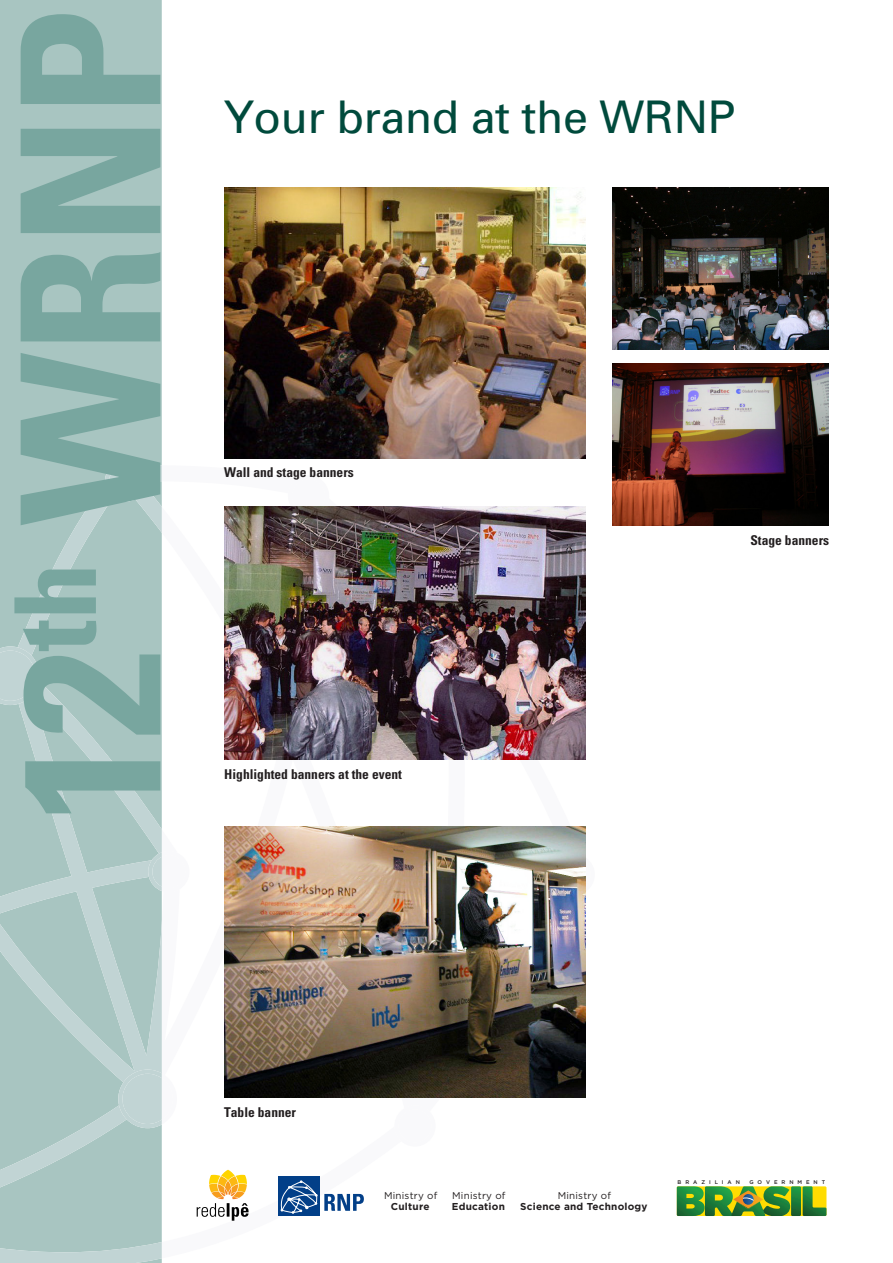
<style>
.page{position:relative;width:893px;height:1263px;background:#fff}
.page>*{position:absolute;margin:0;border:0;box-sizing:border-box;transform-origin:0 0}
.t1{font:condensed 193.5px "Univers 67 Bold";color:#78a69f}
.t2{font:45px "Univers 55";letter-spacing:-.01em;color:#004a3c}
.t3{font:condensed 13.5px "Univers 67 Bold";color:#231f20}
.t4{font:700 10.05px "Gotham";letter-spacing:.02em;color:#231f20}
.t5{font:9.9px "Gotham";letter-spacing:.02em;color:#231f20}
.t6{font:500 5.4px "Gotham";letter-spacing:.735em;color:#231f20}
</style>
<div class="page">
<div style="left:0;top:0;width:162px;height:480px;background:#a8c5c1"></div>
<svg style="left:0;top:1210px;width:197px;height:32px;fill:#a8c5c1"></svg>
<svg style="left:0;top:1242px;width:162px;height:21px;background:#b8cecd"></svg>
<svg style="left:0;top:506px;width:583px;height:704px"></svg>
<svg style="left:0;top:480px;width:162px;height:589px;background:#adc8c5"></svg>
<svg style="left:105px;top:460px;width:225px;height:57px"></svg>
<svg style="left:148px;top:851px;width:42px;height:41px"></svg>
<svg style="left:394px;top:1105px;width:42px;height:41px"></svg>
<svg style="left:0;top:1069px;width:178px;height:125px;background:#b5cdca"></svg>
<svg style="left:0;top:646px;width:40px;height:59px;background:#c0d3d3"></svg>
<svg style="left:677px;top:1186px;width:149px;height:30px;background:#62992f"></svg>
<div style="left:278px;top:1176px;width:42px;height:40px;background:#023f88"></div>
<svg style="left:280px;top:1181px;width:37px;height:32px"></svg>
<svg style="left:324px;top:1194px;width:40px;height:17px"></svg>
<svg style="left:197px;top:1170px;width:52px;height:51px"></svg>
<img style="left:612px;top:363px;width:217px;height:163px">
<img style="left:612px;top:187px;width:217px;height:163px">
<img style="left:224px;top:187px;width:362px;height:271px">
<img style="left:224px;top:507px;width:362px;height:253px">
<img style="left:224px;top:826px;width:362px;height:271px">
<h1 class="t1" style="left:-27px;top:823px;width:815px;rotate:-90deg">12<sup>th</sup> WRNP</h1>
<h2 class="t2" style="left:224px;top:90px;width:513px">Your brand at the WRNP</h2>
<p class="t3" style="left:224px;top:464px;width:131px">Wall and stage banners</p>
<p class="t3" style="left:224px;top:766px;width:179px">Highlighted banners at the event</p>
<p class="t3" style="left:750px;top:532px;width:80px">Stage banners</p>
<p class="t3" style="left:224px;top:1103px;width:73px">Table banner</p>
<p class="t5" style="left:384px;top:1190px;width:55px">Ministry of</p>
<p class="t4" style="left:391px;top:1201px;width:40px">Culture</p>
<p class="t5" style="left:452px;top:1190px;width:55px">Ministry of</p>
<p class="t4" style="left:452px;top:1201px;width:55px">Education</p>
<p class="t5" style="left:558px;top:1190px;width:55px">Ministry of</p>
<p class="t4" style="left:520px;top:1201px;width:129px">Science and Technology</p>
<p class="t6" style="left:678px;top:1178px;width:64px">BRAZILIAN</p>
<p class="t6" style="left:749px;top:1178px;width:77px">GOVERNMENT</p>
</div>
